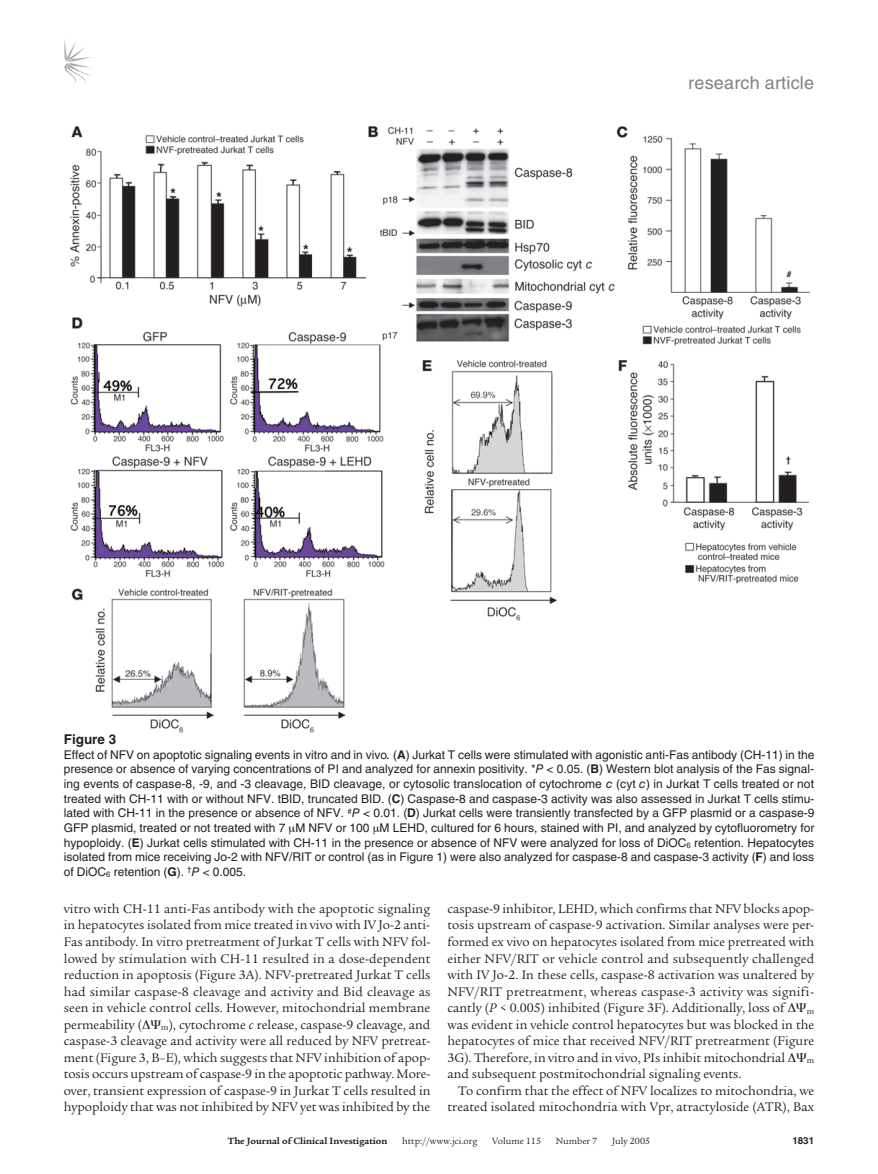
<style>
.page{position:relative;width:878px;height:1174px;background:#fff}
.page>*{position:absolute;margin:0;border:0;box-sizing:border-box;transform-origin:0 0}
.t1{font:18px "Helvetica LT Std";letter-spacing:.01em;color:#808285}
.t2{font:13.5px/16.5px "Legacy Serif Std";color:#231f20;text-align:justify}
.t3{font:700 13.5px "Helvetica LT Std";color:#231f20}
.t4{font:12px/14.5px "Helvetica LT Std";color:#231f20;text-align:justify}
.t5{font:9.75px "Legacy Serif Std";color:#231f20}
.t6{font:700 9.75px "Legacy Serif Std";color:#231f20}
.t7{font:700 9.75px "Helvetica LT Std";color:#231f20}
.s1{font-style:italic}
.s2{font-weight:700}
</style>
<div class="page">
<svg style="left:64px;top:39px;width:27px;height:45px"></svg>
<img style="left:70px;top:126px;width:740px;height:607px">
<h1 class="t1" style="left:688px;top:72px;width:127px">research article</h1>
<p class="t3" style="left:64px;top:731px;width:54px">Figure 3</p>
<p class="t4" style="left:64px;top:747px;width:752px">Effect of NFV on apoptotic signaling events in vitro and in vivo<span class="s1">.</span> (<span class="s2">A</span>) Jurkat T cells were stimulated with agonistic anti-Fas antibody (CH-11) in the presence or absence of varying concentrations of PI and analyzed for annexin positivity. *<span class="s1">P</span> &lt; 0.05. (<span class="s2">B</span>) Western blot analysis of the Fas signal&shy;ing events of caspase-8, -9, and -3 cleavage, BID cleavage, or cytosolic translocation of cytochrome <span class="s1">c</span> (cyt <span class="s1">c</span>) in Jurkat T cells treated or not treated with CH-11 with or without NFV. tBID, truncated BID. (<span class="s2">C</span>) Caspase-8 and caspase-3 activity was also assessed in Jurkat T cells stimu&shy;lated with CH-11 in the presence or absence of NFV. <sup>#</sup><span class="s1">P</span> &lt; 0.01. (<span class="s2">D</span>) Jurkat cells were transiently transfected by a GFP plasmid or a caspase-9<br>GFP plasmid, treated or not treated with 7 M NFV or 100 M LEHD, cultured for 6 hours, stained with PI, and analyzed by cytofluorometry for hypoploidy. (<span class="s2">E</span>) Jurkat cells stimulated with CH-11 in the presence or absence of NFV were analyzed for loss of DiOC<sub>6</sub> retention. Hepatocytes isolated from mice receiving Jo-2 with NFV/RIT or control (as in Figure 1) were also analyzed for caspase-8 and caspase-3 activity (<span class="s2">F</span>) and loss of DiOC<sub>6</sub> retention (<span class="s2">G</span>). <sup>†</sup><span class="s1">P</span> &lt; 0.005.</p>
<p class="t2" style="left:64px;top:900px;width:368px">vitro with CH-11 anti-Fas antibody with the apoptotic signaling in hepatocytes isolated from mice treated in vivo with IV Jo-2 anti-Fas antibody. In vitro pretreatment of Jurkat T cells with NFV fol&shy;lowed by stimulation with CH-11 resulted in a dose-dependent reduction in apoptosis (Figure 3A). NFV-pretreated Jurkat T cells had similar caspase-8 cleavage and activity and Bid cleavage as seen in vehicle control cells. However, mitochondrial membrane permeability (∆ <sub>m</sub>), cytochrome <span class="s1">c</span> release, caspase-9 cleavage, and caspase-3 cleavage and activity were all reduced by NFV pretreat&shy;ment (Figure 3, B–E), which suggests that NFV inhibition of apop&shy;tosis occurs upstream of caspase-9 in the apoptotic pathway. More&shy;over, transient expression of caspase-9 in Jurkat T cells resulted in hypoploidy that was not inhibited by NFV yet was inhibited by the</p>
<p class="t2" style="left:447px;top:900px;width:368px">caspase-9 inhibitor, LEHD, which confirms that NFV blocks apop&shy;tosis upstream of caspase-9 activation. Similar analyses were per&shy;formed ex vivo on hepatocytes isolated from mice pretreated with either NFV/RIT or vehicle control and subsequently challenged with IV Jo-2. In these cells, caspase-8 activation was unaltered by NFV/RIT pretreatment, whereas caspase-3 activity was signifi&shy;cantly (<span class="s1">P</span> &lt; 0.005) inhibited (Figure 3F). Additionally, loss of ∆ <sub>m </sub>was evident in vehicle control hepatocytes but was blocked in the hepatocytes of mice that received NFV/RIT pretreatment (Figure 3G). Therefore, in vitro and in vivo, PIs inhibit mitochondrial ∆ <sub>m </sub>and subsequent postmitochondrial signaling events.</p>
<p class="t2" style="left:447px;top:1082px;width:368px;text-align:right">To confirm that the effect of NFV localizes to mitochondria, we treated isolated mitochondria with Vpr, atractyloside (ATR), Bax</p>
<p class="t6" style="left:228px;top:1135px;width:161px">The Journal of Clinical Investigation</p>
<p class="t5" style="left:402px;top:1135px;width:77px">http://www.jci.org</p>
<p class="t5" style="left:492px;top:1135px;width:50px">Volume 115</p>
<p class="t5" style="left:555px;top:1135px;width:43px">Number 7</p>
<p class="t5" style="left:612px;top:1135px;width:40px">July 2005</p>
<p class="t7" style="left:792px;top:1134px;width:23px">1831</p>
</div>
